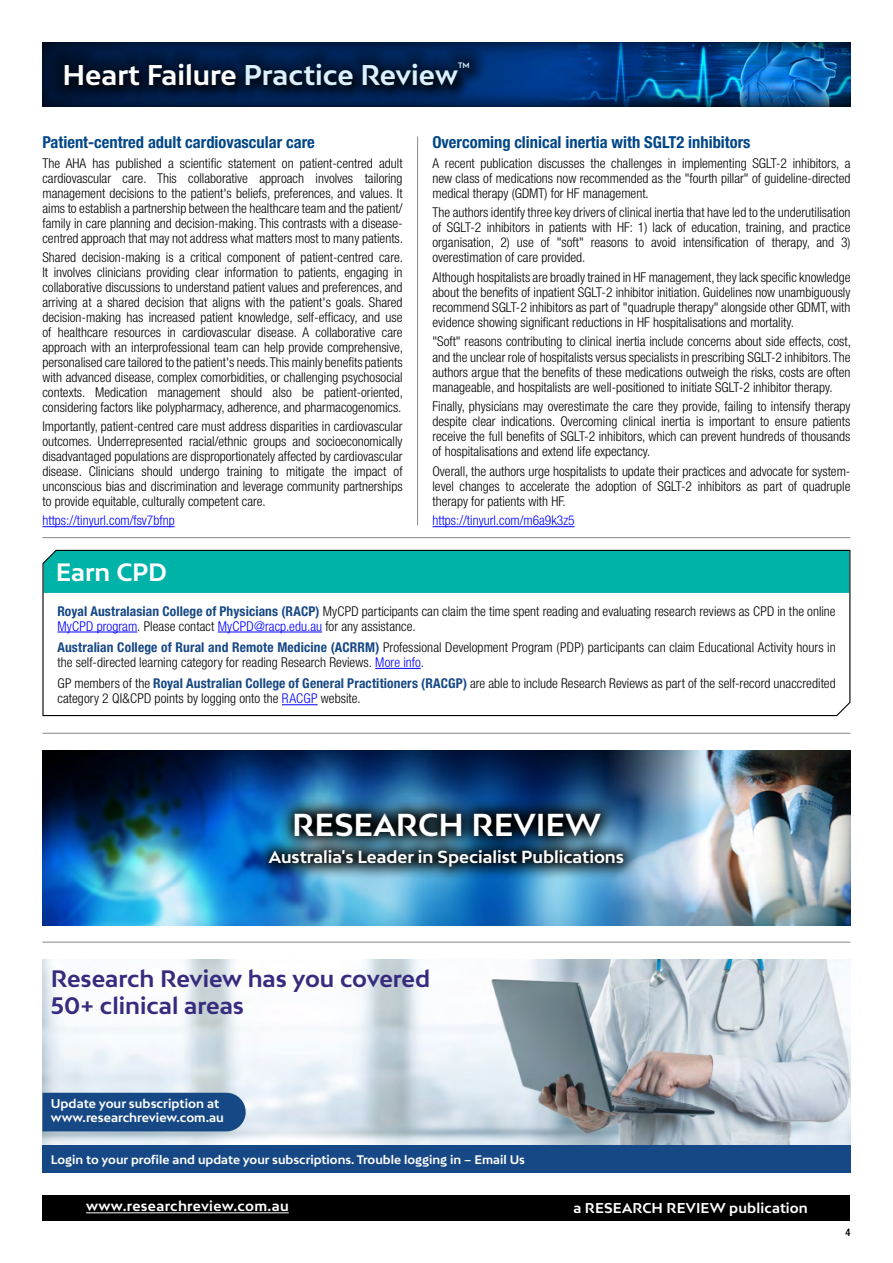
<style>
.page{position:relative;width:893px;height:1263px;background:#fff}
.page>*{position:absolute;margin:0;border:0;box-sizing:border-box;transform-origin:0 0}
.t1{font:700 30px "Bw Mitga";color:#fff}
.t2{font:700 27px "Bw Mitga";color:#daf1fd}
.t3{font:700 23.7px "Bw Mitga";letter-spacing:-.005em;color:#fff}
.t4{font:700 22.5px/27px "Bw Mitga";color:#382b7f}
.t5{font:700 21px "Bw Mitga";letter-spacing:-.005em;color:#fff}
.t6{font:700 condensed 16.5px "Helvetica Neue LT Pro";color:#004687}
.t7{font:700 16.5px "Bw Mitga";color:#fff}
.t8{font:300 condensed 13.5px/15px "Helvetica Neue LT Pro";color:#000;text-align:justify}
.t9{font:300 condensed 13.5px "Helvetica Neue LT Pro";color:#00f}
.t10{font:700 13.5px "Bw Mitga";letter-spacing:.01em;color:#fff}
.t11{font:700 12px/13.5px "Bw Mitga";color:#fff}
.t12{font:700 11.7px "Bw Mitga";color:#fff}
.t13{font:500 condensed 10.5px "Helvetica Neue LT Pro";color:#000}
.t14{font:700 7.5px "Bw Mitga";color:#daf1fd;scale:.95 1}
.s1{color:#fff}
.s2{color:#ccdae7}
.s3{font-weight:700;color:#164885}
.s4{color:#00f}
</style>
<div class="page">
<div style="left:43px;top:1195px;width:807px;height:25px;background:#000"></div>
<hr style="left:86px;top:1212px;width:203px;height:1px;background:#fff">
<img style="left:42px;top:42px;width:808px;height:64px">
<svg style="left:49px;top:46px;width:437px;height:55px"></svg>
<hr style="left:42px;top:526px;width:133px;height:1px;background:#00f">
<hr style="left:432px;top:526px;width:143px;height:1px;background:#00f">
<svg style="left:42px;top:549px;width:809px;height:168px"></svg>
<hr style="left:57px;top:632px;width:80px;height:1px;background:#00f">
<hr style="left:218px;top:632px;width:104px;height:1px;background:#00f">
<hr style="left:375px;top:668px;width:46px;height:1px;background:#00f">
<hr style="left:282px;top:704px;width:36px;height:1px;background:#00f">
<hr style="left:417px;top:136px;width:1px;height:389px;background:#939598">
<hr style="left:42px;top:537px;width:808px;height:1px;background:#939598">
<hr style="left:42px;top:733px;width:808px;height:1px;background:#939598">
<img style="left:42px;top:750px;width:808px;height:175px">
<img style="left:253px;top:796px;width:387px;height:87px">
<hr style="left:42px;top:942px;width:808px;height:1px;background:#939598">
<img style="left:42px;top:959px;width:808px;height:186px">
<div style="left:42px;top:1093px;width:204px;height:38px;background:#164885"></div>
<div style="left:42px;top:1145px;width:808px;height:28px;background:#164885"></div>
<h2 class="t2" style="left:63px;top:57px;width:397px"><span class="s1">Heart Failure</span> Practice Review</h2>
<p class="t14" style="left:458px;top:60px;width:14px">TM</p>
<h3 class="t5" style="left:64px;top:61px;width:385px">Title of Publication <span class="s2">Research Review</span></h3>
<p class="t6" style="left:42px;top:132px;width:274px">Patient-centred adult cardiovascular care</p>
<p class="t8" style="left:42px;top:155px;width:362px">The AHA has published a scientific statement on patient-centred adult cardiovascular care. This collaborative approach involves tailoring management decisions to the patient's beliefs, preferences, and values. It aims to establish a partnership between the healthcare team and the patient/ family in care planning and decision-making. This contrasts with a disease&shy;centred approach that may not address what matters most to many patients.</p>
<p class="t8" style="left:42px;top:249px;width:362px">Shared decision-making is a critical component of patient-centred care.<br>It involves clinicians providing clear information to patients, engaging in collaborative discussions to understand patient values and preferences, and arriving at a shared decision that aligns with the patient's goals. Shared decision-making has increased patient knowledge, self-efficacy, and use of healthcare resources in cardiovascular disease. A collaborative care approach with an interprofessional team can help provide comprehensive, personalised care tailored to the patient's needs. This mainly benefits patients with advanced disease, complex comorbidities, or challenging psychosocial contexts. Medication management should also be patient-oriented, considering factors like polypharmacy, adherence, and pharmacogenomics.</p>
<p class="t8" style="left:42px;top:419px;width:362px">Importantly, patient-centred care must address disparities in cardiovascular outcomes. Underrepresented racial/ethnic groups and socioeconomically disadvantaged populations are disproportionately affected by cardiovascular disease. Clinicians should undergo training to mitigate the impact of unconscious bias and discrimination and leverage community partnerships to provide equitable, culturally competent care.</p>
<p class="t9" style="left:42px;top:513px;width:134px">https://tinyurl.com/fsv7bfnp</p>
<p class="t6" style="left:432px;top:132px;width:320px">Overcoming clinical inertia with SGLT2 inhibitors</p>
<p class="t8" style="left:432px;top:155px;width:419px">A recent publication discusses the challenges in implementing SGLT-2 inhibitors, a new class of medications now recommended as the "fourth pillar" of guideline-directed medical therapy (GDMT) for HF management.</p>
<p class="t8" style="left:432px;top:205px;width:420px">The authors identify three key drivers of clinical inertia that have led to the underutilisation of SGLT-2 inhibitors in patients with HF: 1) lack of education, training, and practice organisation, 2) use of "soft" reasons to avoid intensification of therapy, and 3) overestimation of care provided.</p>
<p class="t8" style="left:432px;top:269px;width:419px">Although hospitalists are broadly trained in HF management, they lack specific knowledge about the benefits of inpatient SGLT-2 inhibitor initiation. Guidelines now unambiguously recommend SGLT-2 inhibitors as part of "quadruple therapy" alongside other GDMT, with evidence showing significant reductions in HF hospitalisations and mortality.</p>
<p class="t8" style="left:432px;top:334px;width:420px">"Soft" reasons contributing to clinical inertia include concerns about side effects, cost, and the unclear role of hospitalists versus specialists in prescribing SGLT-2 inhibitors. The authors argue that the benefits of these medications outweigh the risks, costs are often manageable, and hospitalists are well-positioned to initiate SGLT-2 inhibitor therapy.</p>
<p class="t8" style="left:432px;top:399px;width:420px">Finally, physicians may overestimate the care they provide, failing to intensify therapy despite clear indications. Overcoming clinical inertia is important to ensure patients receive the full benefits of SGLT-2 inhibitors, which can prevent hundreds of thousands of hospitalisations and extend life expectancy.</p>
<p class="t8" style="left:432px;top:463px;width:419px">Overall, the authors urge hospitalists to update their practices and advocate for system&shy;level changes to accelerate the adoption of SGLT-2 inhibitors as part of quadruple therapy for patients with HF.</p>
<p class="t9" style="left:432px;top:513px;width:144px">https://tinyurl.com/m6a9k3z5</p>
<h3 class="t3" style="left:56px;top:556px;width:113px">Earn CPD</h3>
<p class="t8" style="left:57px;top:603px;width:780px"><span class="s3">Royal Australasian College of Physicians (RACP)</span> MyCPD participants can claim the time spent reading and evaluating research reviews as CPD in the online<br><span class="s4">MyCPD program</span>. Please contact <span class="s4">MyCPD@racp.edu.au</span> for any assistance.</p>
<p class="t8" style="left:57px;top:640px;width:780px"><span class="s3">Australian College of Rural and Remote Medicine (ACRRM)</span> Professional Development Program (PDP) participants can claim Educational Activity hours in the self-directed learning category for reading Research Reviews. <span class="s4">More info</span>.</p>
<p class="t8" style="left:57px;top:676px;width:780px">GP members of the <span class="s3">Royal Australian College of General Practitioners (RACGP)</span> are able to include Research Reviews as part of the self-record unaccredited category 2 QI&amp;CPD points by logging onto the <span class="s4">RACGP</span> website.</p>
<h1 class="t1" style="left:292px;top:804px;width:310px">RESEARCH REVIEW</h1>
<p class="t7" style="left:269px;top:846px;width:357px">Australia's Leader in Specialist Publications</p>
<h3 class="t4" style="left:51px;top:964px;width:381px">Research Review has you covered<br>50+ clinical areas</h3>
<p class="t11" style="left:51px;top:1097px;width:174px">Update your subscription at www.researchreview.com.au</p>
<p class="t12" style="left:51px;top:1152px;width:476px">Login to your profile and update your subscriptions. Trouble logging in – Email Us</p>
<p class="t10" style="left:86px;top:1197px;width:204px">www.researchreview.com.au</p>
<p class="t10" style="left:574px;top:1199px;width:236px">a RESEARCH REVIEW publication</p>
<p class="t13" style="left:845px;top:1226px;width:7px">4</p>
</div>
